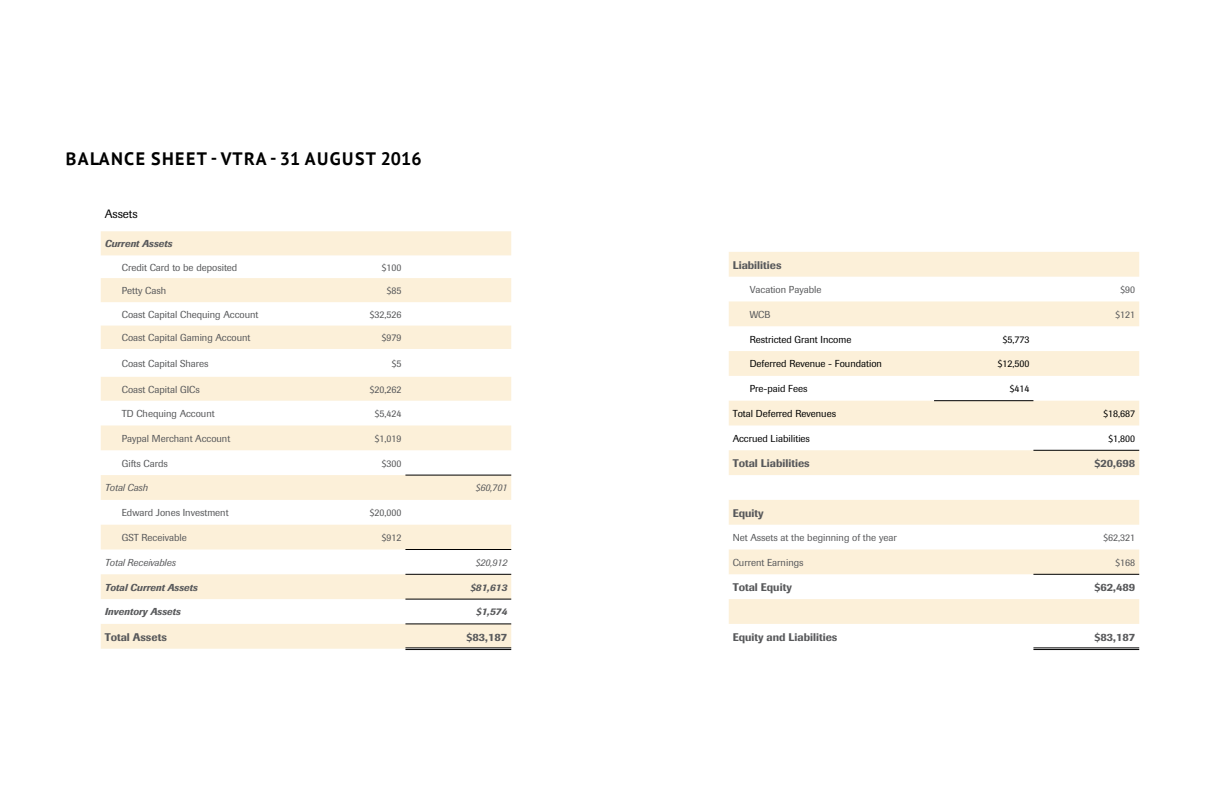
<style>
.page{position:relative;width:1224px;height:792px;background:#fff}
.page>*{position:absolute;margin:0;border:0;box-sizing:border-box;transform-origin:0 0}
.t1{font:700 18px "PT Sans";letter-spacing:.08em;color:#000}
.t2{font:12px "Imago";color:#000}
.t3{font:500 11px "Imago";color:#58595b}
.t4{font:10px "Imago";color:#58595b}
.t5{font:10px "Imago";color:#000101}
.t6{font:italic 500 10px "Imago";color:#58595b}
.t7{font:italic 10px "Imago";color:#58595b}
</style>
<div class="page">
<svg style="left:101px;top:231px;width:410px;height:418px;fill:#fcf0d9"></svg>
<hr style="left:405px;top:475px;width:106px;height:1px;background:#000">
<hr style="left:405px;top:549px;width:106px;height:1px;background:#000">
<hr style="left:405px;top:574px;width:106px;height:1px;background:#000">
<hr style="left:405px;top:648px;width:106px;height:1px;background:#000">
<hr style="left:405px;top:649px;width:106px;height:1px;background:#000">
<hr style="left:405px;top:624px;width:106px;height:1px;background:#000">
<hr style="left:405px;top:599px;width:106px;height:1px;background:#000">
<svg style="left:729px;top:252px;width:410px;height:372px;fill:#fcf0d9"></svg>
<hr style="left:1033px;top:648px;width:106px;height:1px;background:#000">
<hr style="left:1033px;top:649px;width:106px;height:1px;background:#000">
<hr style="left:1033px;top:574px;width:106px;height:1px;background:#000">
<hr style="left:1033px;top:450px;width:106px;height:1px;background:#000101">
<hr style="left:934px;top:400px;width:99px;height:1px;background:#000101">
<h1 class="t1" style="left:66px;top:147px;width:357px">BALANCE SHEET - VTRA - 31 AUGUST 2016</h1>
<p class="t2" style="left:105px;top:207px;width:34px">Assets</p>
<p class="t6" style="left:105px;top:238px;width:69px">Current Assets</p>
<p class="t4" style="left:122px;top:261px;width:117px">Credit Card to be deposited</p>
<p class="t4" style="left:382px;top:261px;width:21px">$100</p>
<p class="t4" style="left:122px;top:285px;width:46px">Petty Cash</p>
<p class="t4" style="left:387px;top:285px;width:16px">$85</p>
<p class="t4" style="left:122px;top:309px;width:138px">Coast Capital Chequing Account</p>
<p class="t4" style="left:370px;top:309px;width:33px">$32,526</p>
<p class="t4" style="left:122px;top:332px;width:130px">Coast Capital Gaming Account</p>
<p class="t4" style="left:382px;top:332px;width:21px">$979</p>
<p class="t4" style="left:122px;top:358px;width:88px">Coast Capital Shares</p>
<p class="t4" style="left:392px;top:358px;width:11px">$5</p>
<p class="t4" style="left:122px;top:383px;width:80px">Coast Capital GICs</p>
<p class="t4" style="left:370px;top:383px;width:33px">$20,262</p>
<p class="t4" style="left:122px;top:408px;width:94px">TD Chequing Account</p>
<p class="t4" style="left:375px;top:408px;width:28px">$5,424</p>
<p class="t4" style="left:122px;top:433px;width:110px">Paypal Merchant Account</p>
<p class="t4" style="left:375px;top:433px;width:28px">$1,019</p>
<p class="t4" style="left:122px;top:457px;width:48px">Gifts Cards</p>
<p class="t4" style="left:382px;top:457px;width:21px">$300</p>
<p class="t7" style="left:105px;top:482px;width:44px">Total Cash</p>
<p class="t7" style="left:476px;top:482px;width:33px">$60,701</p>
<p class="t4" style="left:122px;top:507px;width:108px">Edward Jones Investment</p>
<p class="t4" style="left:370px;top:507px;width:33px">$20,000</p>
<p class="t4" style="left:122px;top:532px;width:66px">GST Receivable</p>
<p class="t4" style="left:382px;top:532px;width:21px">$912</p>
<p class="t7" style="left:105px;top:557px;width:72px">Total Receivables</p>
<p class="t7" style="left:476px;top:557px;width:33px">$20,912</p>
<p class="t6" style="left:105px;top:581px;width:94px">Total Current Assets</p>
<p class="t6" style="left:470px;top:581px;width:38px">$81,613</p>
<p class="t6" style="left:105px;top:606px;width:77px">Inventory Assets</p>
<p class="t6" style="left:476px;top:606px;width:33px">$1,574</p>
<p class="t3" style="left:105px;top:630px;width:64px">Total Assets</p>
<p class="t3" style="left:466px;top:630px;width:42px">$83,187</p>
<p class="t3" style="left:733px;top:258px;width:50px">Liabilities</p>
<p class="t4" style="left:750px;top:284px;width:73px">Vacation Payable</p>
<p class="t4" style="left:1121px;top:284px;width:16px">$90</p>
<p class="t4" style="left:750px;top:309px;width:22px">WCB</p>
<p class="t4" style="left:1116px;top:309px;width:21px">$121</p>
<p class="t5" style="left:750px;top:333px;width:103px">Restricted Grant Income</p>
<p class="t5" style="left:1003px;top:333px;width:28px">$5,773</p>
<p class="t5" style="left:750px;top:358px;width:134px">Deferred Revenue - Foundation</p>
<p class="t5" style="left:998px;top:358px;width:33px">$12,500</p>
<p class="t5" style="left:750px;top:383px;width:59px">Pre-paid Fees</p>
<p class="t5" style="left:1010px;top:383px;width:21px">$414</p>
<p class="t5" style="left:733px;top:408px;width:105px">Total Deferred Revenues</p>
<p class="t5" style="left:1104px;top:408px;width:33px">$18,687</p>
<p class="t5" style="left:733px;top:433px;width:79px">Accrued Liabilities</p>
<p class="t5" style="left:1109px;top:433px;width:28px">$1,800</p>
<p class="t3" style="left:733px;top:457px;width:78px">Total Liabilities</p>
<p class="t3" style="left:1094px;top:457px;width:42px">$20,698</p>
<p class="t3" style="left:733px;top:506px;width:32px">Equity</p>
<p class="t4" style="left:733px;top:532px;width:165px">Net Assets at the beginning of the year</p>
<p class="t4" style="left:1104px;top:532px;width:33px">$62,321</p>
<p class="t4" style="left:733px;top:557px;width:72px">Current Earnings</p>
<p class="t4" style="left:1116px;top:557px;width:21px">$168</p>
<p class="t3" style="left:733px;top:581px;width:61px">Total Equity</p>
<p class="t3" style="left:1094px;top:581px;width:42px">$62,489</p>
<p class="t3" style="left:733px;top:630px;width:106px">Equity and Liabilities</p>
<p class="t3" style="left:1094px;top:630px;width:42px">$83,187</p>
</div>
